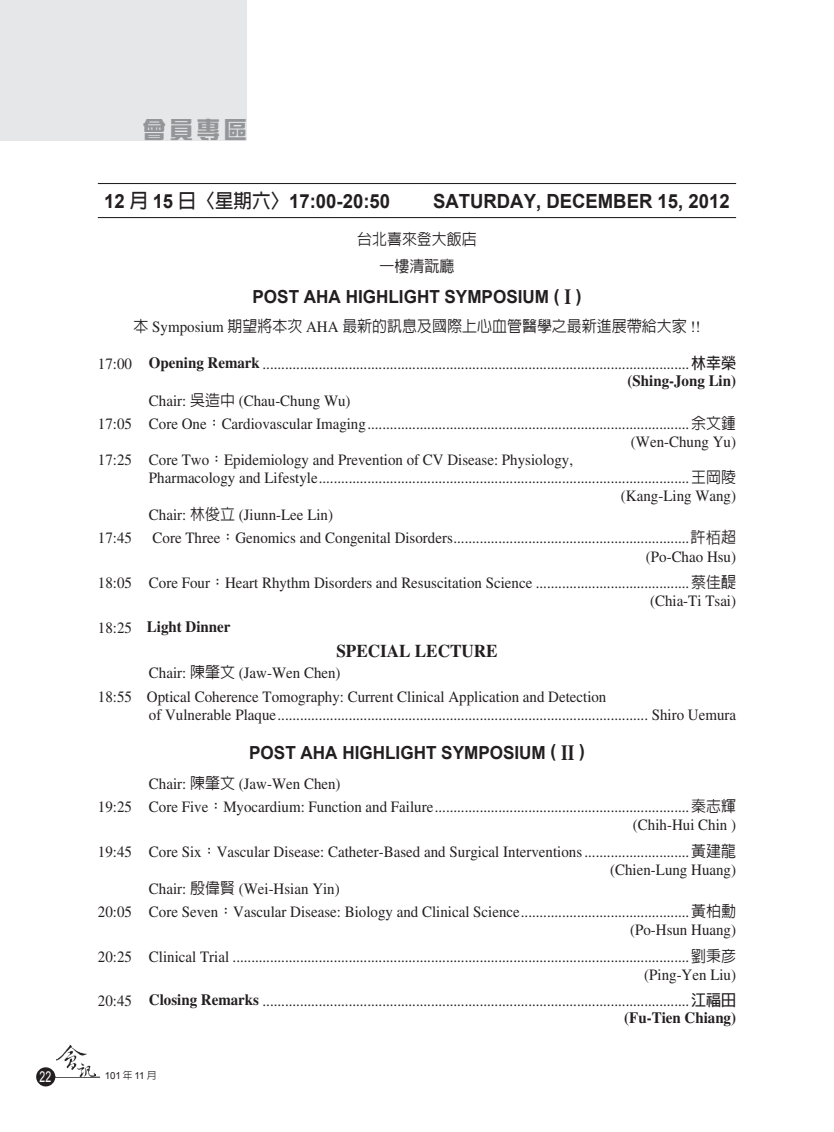
<style>
.page{position:relative;width:834px;height:1132px;background:#fff}
.page>*{position:absolute;margin:0;border:0;box-sizing:border-box;transform-origin:0 0}
.t1{font:900 22.5px "Sing Yi";color:#939598}
.t2{font:700 19.5px "Arial";color:#231f20;scale:.95 1}
.t3{font:700 18px "Arial";color:#231f20;scale:.95 1}
.t4{font:700 18px "Times";color:#231f20;scale:.95 1}
.t5{font:15.75px/23.1px "Times";color:#231f20;text-align:right;scale:.95 1}
.t6{font:500 15.75px/27.8px "Lin Gothic";color:#231f20;text-align:center;scale:.95 1}
.t7{font:700 15.75px "Times";color:#231f20;scale:.95 1}
.t8{font:15px "Arial";color:#fff;scale:.7 1}
.t9{font:9.75px "Arial";color:#231f20}
.s1{font-family:"Lin Gothic"}
.s2{font-family:"Times";font-size:21.6px}
.s3{font-family:"Times";font-weight:400}
.s4{font-weight:700}
.s5{font-family:"Lin Gothic";font-weight:700}
.s6{font-family:"Lin Gothic";font-weight:500}
.s7{font-family:"Microsoft Jheng Hei";font-size:16.5px}
.s8{font-weight:400}
</style>
<div class="page">
<div style="left:36px;top:1066px;width:19px;height:20px;background:#231f20;border-radius:50%"></div>
<hr style="left:54px;top:1076px;width:46px;height:1px;background:#231f20">
<img style="left:56px;top:1045px;width:39px;height:30px">
<div style="left:0;top:0;width:247px;height:140px;background:#e6e7e9"></div>
<hr style="left:98px;top:183px;width:319px;height:1px;background:#231f20">
<hr style="left:417px;top:183px;width:319px;height:1px;background:#231f20">
<hr style="left:98px;top:217px;width:319px;height:1px;background:#231f20">
<hr style="left:417px;top:217px;width:319px;height:1px;background:#231f20">
<h1 class="t1" style="left:143px;top:118px;width:105px">會員專區</h1>
<p class="t2" style="left:104px;top:188px;width:302px">12 <span class="s1">月</span> 15 <span class="s1">日〈星期六〉</span>17:00-20:50</p>
<p class="t2" style="left:433px;top:188px;width:314px">SATURDAY, DECEMBER 15, 2012</p>
<p class="t6" style="left:357px;top:225px;width:128px">台北喜來登大飯店一樓清翫廳</p>
<p class="t3" style="left:252px;top:285px;width:348px">POST AHA HIGHLIGHT SYMPOSIUM ( <span class="s2">I</span> )</p>
<p class="t6" style="left:133px;top:312px;width:598px">本 <span class="s3">Symposium</span> 期望將本次 <span class="s3">AHA</span> 最新的訊息及國際上心血管醫學之最新進展帶給大家 <span class="s3">!!</span></p>
<p class="t5" style="left:98px;top:354px;width:673px;line-height:17.4px">17:00 <span class="s4">Opening Remark</span> ..................................................................................................................<span class="s5">林幸榮</span><span class="s4">(Shing-Jong Lin)</span></p>
<p class="t5" style="left:98px;top:389px;width:673px;text-align:left;text-indent:51px">Chair: <span class="s6">吳造中</span> (Chau-Chung Wu)<br>17:05 Core One<span class="s6">：</span>Cardiovascular Imaging......................................................................................<span class="s6">余文鍾</span></p>
<p class="t5" style="left:630px;top:430px;width:112px">(Wen-Chung Yu)</p>
<p class="t5" style="left:98px;top:448px;width:501px">17:25 Core Two<span class="s6">：</span>Epidemiology and Prevention of CV Disease: Physiology,</p>
<p class="t5" style="left:149px;top:466px;width:619px">Pharmacology and Lifestyle...................................................................................................<span class="s6">王岡陵</span></p>
<p class="t5" style="left:621px;top:484px;width:123px">(Kang-Ling Wang)</p>
<p class="t5" style="left:149px;top:503px;width:195px">Chair: <span class="s6">林俊立</span> (Jiunn-Lee Lin)</p>
<p class="t5" style="left:98px;top:526px;width:37px">17:45</p>
<p class="t5" style="left:153px;top:529px;width:615px;line-height:18px">Core Three<span class="s6">：</span>Genomics and Congenital Disorders...............................................................<span class="s6">許</span><span class="s7">栢</span><span class="s6">超</span>(Po-Chao Hsu)</p>
<p class="t5" style="left:98px;top:573px;width:673px;line-height:18px">18:05 Core Four<span class="s6">：</span>Heart Rhythm Disorders and Resuscitation Science .........................................<span class="s6">蔡佳醍</span>(Chia-Ti Tsai)</p>
<p class="t7" style="left:98px;top:617px;width:141px"><span class="s8">18:25</span> Light Dinner</p>
<p class="t4" style="left:336px;top:640px;width:171px">SPECIAL LECTURE</p>
<p class="t5" style="left:98px;top:661px;width:536px;text-align:left;text-indent:51px">Chair: <span class="s6">陳肇文</span> (Jaw-Wen Chen)<br>18:55 Optical Coherence Tomography: Current Clinical Application and Detection</p>
<p class="t5" style="left:149px;top:702px;width:619px">of Vulnerable Plaque................................................................................................... Shiro Uemura</p>
<p class="t3" style="left:249px;top:740px;width:355px">POST AHA HIGHLIGHT SYMPOSIUM ( <span class="s2">II</span> )</p>
<p class="t5" style="left:98px;top:771px;width:673px;text-align:left;text-indent:51px">Chair: <span class="s6">陳肇文</span> (Jaw-Wen Chen)<br>19:25 Core Five<span class="s6">：</span>Myocardium: Function and Failure....................................................................<span class="s6">秦志輝</span></p>
<p class="t5" style="left:98px;top:811px;width:673px;line-height:26.5px">(Chih-Hui Chin )<br>19:45 Core Six<span class="s6">：</span>Vascular Disease: Catheter-Based and Surgical Interventions............................<span class="s6">黃建龍</span></p>
<p class="t5" style="left:610px;top:857px;width:134px">(Chien-Lung Huang)</p>
<p class="t5" style="left:98px;top:876px;width:673px;text-align:left;text-indent:51px">Chair: <span class="s6">殷偉賢</span> (Wei-Hsian Yin)<br>20:05 Core Seven<span class="s6">：</span>Vascular Disease: Biology and Clinical Science.............................................<span class="s6">黃柏勳</span></p>
<p class="t5" style="left:98px;top:916px;width:673px;line-height:26.5px">(Po-Hsun Huang)<br>20:25 Clinical Trial ..........................................................................................................................<span class="s6">劉秉彥</span></p>
<p class="t5" style="left:98px;top:960px;width:673px;line-height:26.5px">(Ping-Yen Liu)<br>20:45 <span class="s4">Closing Remarks</span> ..................................................................................................................<span class="s5">江福田</span></p>
<p class="t7" style="left:624px;top:1008px;width:119px">(Fu-Tien Chiang)</p>
<p class="t8" style="left:40px;top:1066px;width:18px">22</p>
<p class="t9" style="left:105px;top:1068px;width:53px">101<span class="s6">年</span>11<span class="s6">月</span></p>
</div>
